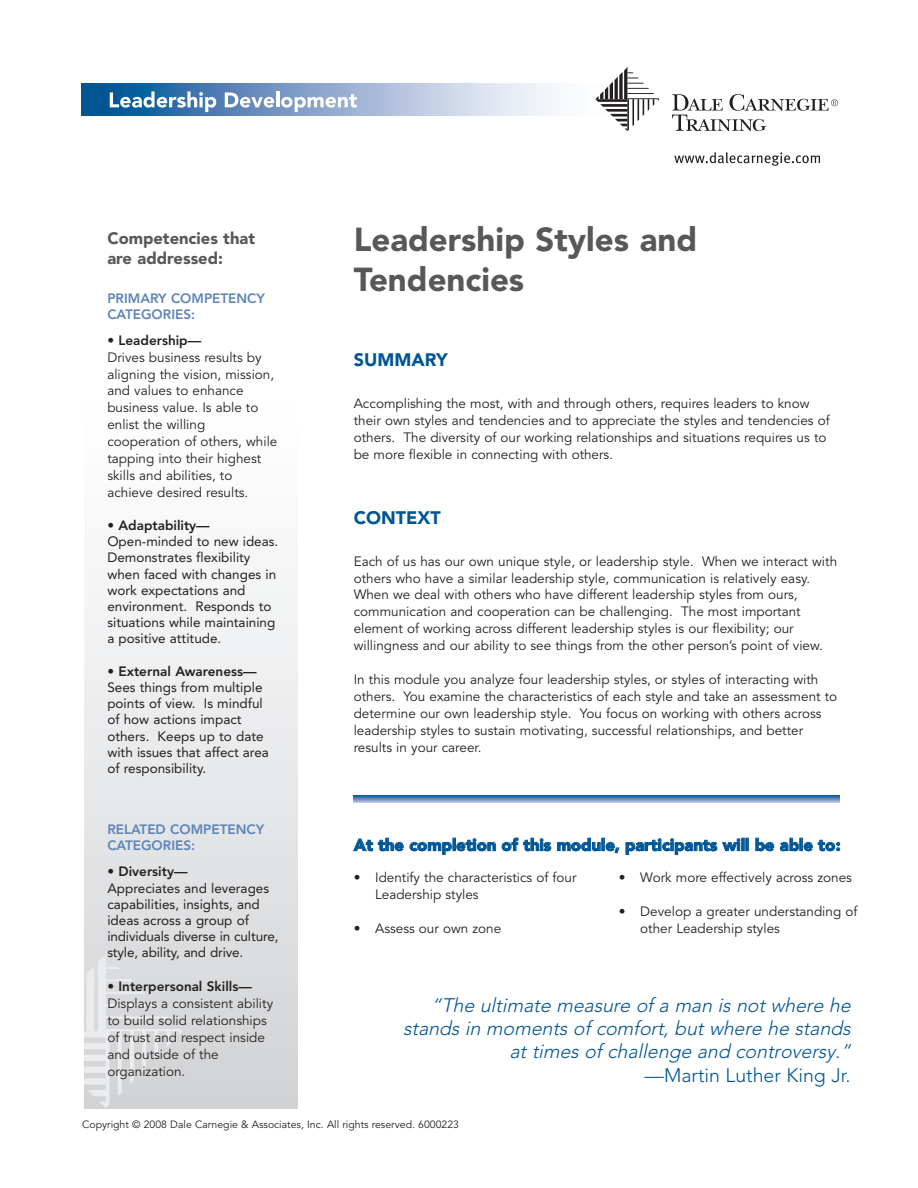
<style>
.page{position:relative;width:918px;height:1188px;background:#fff}
.page>*{position:absolute;margin:0;border:0;box-sizing:border-box;transform-origin:0 0}
.t1{font:900 33px/39.6px "Avenir LT";color:#57585a}
.t2{font:italic 300 19.5px/23.4px "Avenir LT";color:#005595;text-align:right}
.t3{font:300 19.5px "Avenir LT";color:#005595}
.t4{font:900 18px "Avenir LT";color:#005595}
.t5{font:900 16.5px "Avenir LT";color:#005595}
.t6{font:900 16.5px/19.8px "Avenir LT";color:#57585a}
.t7{font:13.5px/17px "Avenir LT";color:#231f20}
.t8{font:13.5px/16.2px "Avenir LT";color:#231f20}
.t9{font:800 13.5px "Avenir LT";color:#231f20}
.t10{font:800 13.5px/16.2px "Avenir LT";color:#5c84b7}
.t11{font:10.5px "Avenir LT";color:#231f20}
</style>
<div class="page">
<div style="left:84px;top:84px;width:214px;height:1024px;background:linear-gradient(to bottom,#fff,#d6d7da)"></div>
<svg style="left:82px;top:83px;width:578px;height:32px"></svg>
<svg style="left:110px;top:91px;width:106px;height:21px"></svg>
<svg style="left:225px;top:92px;width:49px;height:16px"></svg>
<hr style="left:276px;top:91px;width:3px;height:16px;background:#fff">
<svg style="left:281px;top:94px;width:76px;height:18px"></svg>
<svg style="left:595px;top:67px;width:64px;height:64px"></svg>
<svg style="left:672px;top:94px;width:166px;height:37px"></svg>
<svg style="left:674px;top:152px;width:146px;height:14px"></svg>
<svg style="left:84px;top:954px;width:99px;height:154px;background:#dbdcde"></svg>
<svg style="left:354px;top:796px;width:485px;height:6px;background:#648cbc"></svg>
<p class="t6" style="left:107px;top:228px;width:149px">Competencies that are addressed:</p>
<p class="t10" style="left:107px;top:290px;width:159px">PRIMARY COMPETENCY<br>CATEGORIES:</p>
<p class="t9" style="left:107px;top:332px;width:95px">• Leadership—</p>
<p class="t7" style="left:107px;top:349px;width:172px">Drives business results by aligning the vision, mission, and values to enhance business value. Is able to enlist the willing cooperation of others, while tapping into their highest skills and abilities, to achieve desired results.</p>
<p class="t9" style="left:107px;top:517px;width:104px">• Adaptability—</p>
<p class="t8" style="left:107px;top:534px;width:172px">Open-minded to new ideas.<br>Demonstrates flexibility when faced with changes in work expectations and environment. Responds to situations while maintaining a positive attitude.</p>
<p class="t9" style="left:107px;top:663px;width:151px">• External Awareness—</p>
<p class="t8" style="left:107px;top:679px;width:163px">Sees things from multiple points of view. Is mindful of how actions impact others. Keeps up to date with issues that affect area of responsibility.</p>
<p class="t10" style="left:107px;top:822px;width:158px">RELATED COMPETENCY<br>CATEGORIES:</p>
<p class="t9" style="left:107px;top:864px;width:82px">• Diversity—</p>
<p class="t8" style="left:107px;top:880px;width:173px">Appreciates and leverages capabilities, insights, and ideas across a group of individuals diverse in culture, style, ability, and drive.</p>
<p class="t9" style="left:107px;top:979px;width:146px">• Interpersonal Skills—</p>
<p class="t7" style="left:107px;top:995px;width:167px">Displays a consistent ability to build solid relationships of trust and respect inside and outside of the organization.</p>
<h1 class="t1" style="left:354px;top:220px;width:345px">Leadership Styles and<br>Tendencies</h1>
<h3 class="t4" style="left:354px;top:349px;width:95px">SUMMARY</h3>
<p class="t7" style="left:354px;top:395px;width:478px">Accomplishing the most, with and through others, requires leaders to know their own styles and tendencies and to appreciate the styles and tendencies of others. The diversity of our working relationships and situations requires us to be more flexible in connecting with others.</p>
<h3 class="t4" style="left:354px;top:507px;width:88px">CONTEXT</h3>
<p class="t7" style="left:354px;top:553px;width:485px">Each of us has our own unique style, or leadership style. When we interact with others who have a similar leadership style, communication is relatively easy.<br>When we deal with others who have different leadership styles from ours, communication and cooperation can be challenging. The most important element of working across different leadership styles is our flexibility; our willingness and our ability to see things from the other person’s point of view.</p>
<p class="t7" style="left:354px;top:671px;width:485px">In this module you analyze four leadership styles, or styles of interacting with others. You examine the characteristics of each style and take an assessment to determine our own leadership style. You focus on working with others across leadership styles to sustain motivating, successful relationships, and better results in your career.</p>
<p class="t5" style="left:354px;top:835px;width:488px">At the completion of this module, participants will be able to:</p>
<p class="t7" style="left:375px;top:869px;width:203px;text-indent:-21px">• Identify the characteristics of four<br>Leadership styles</p>
<p class="t7" style="left:354px;top:920px;width:149px">• Assess our own zone</p>
<p class="t7" style="left:619px;top:869px;width:235px">• Work more effectively across zones</p>
<p class="t7" style="left:640px;top:903px;width:219px;text-indent:-21px">• Develop a greater understanding of other Leadership styles</p>
<h2 class="t2" style="left:403px;top:993px;width:454px">“The ultimate measure of a man is not where he stands in moments of comfort, but where he stands at times of challenge and controversy.”</h2>
<h2 class="t3" style="left:645px;top:1064px;width:207px">—Martin Luther King Jr.</h2>
<p class="t11" style="left:82px;top:1119px;width:378px">Copyright © 2008 Dale Carnegie &amp; Associates, Inc. All rights reserved. 6000223</p>
</div>
